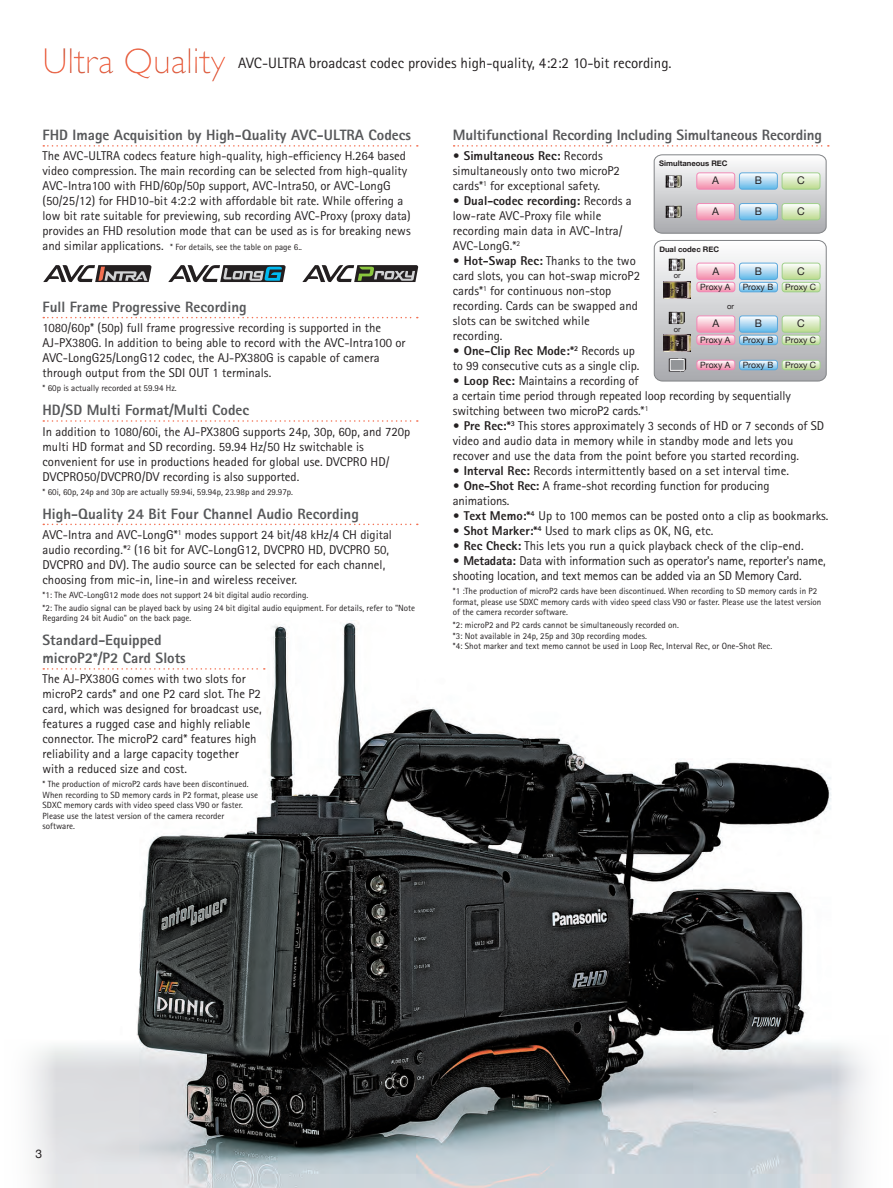
<style>
.page{position:relative;width:893px;height:1188px;background:#fff}
.page>*{position:absolute;margin:0;border:0;box-sizing:border-box;transform-origin:0 0}
.t1{font:300 36px "Gill Sans";color:#f36f51}
.t2{font:800 15px/18px "Rotis Sans Serif Std";color:#57585a}
.t3{font:15px "Rotis Sans Serif Std";color:#231f20}
.t4{font:12.75px/15px "Rotis Sans Serif Std";color:#231f20}
.t5{font:12px "Helvetica Neue";color:#231f20}
.t6{font:10.5px "Helvetica Neue";color:#231f20}
.t7{font:9px/10.5px "Rotis Sans Serif Std";color:#231f20}
.t8{font:8.7px "Helvetica Neue";color:#231f20}
.t9{font:700 7.65px "Helvetica Neue";color:#231f20}
.t10{font:7.65px "Helvetica Neue";color:#231f20}
.s1{font-size:12.75px}
.s2{font-weight:800}
</style>
<div class="page">
<img style="left:30px;top:622px;width:836px;height:566px">
<svg style="left:43px;top:145px;width:375px;height:2px"></svg>
<svg style="left:43px;top:317px;width:375px;height:1px"></svg>
<svg style="left:43px;top:420px;width:375px;height:2px"></svg>
<svg style="left:43px;top:524px;width:375px;height:1px"></svg>
<svg style="left:43px;top:668px;width:222px;height:2px"></svg>
<svg style="left:454px;top:145px;width:375px;height:2px"></svg>
<svg style="left:654px;top:154px;width:173px;height:80px"></svg>
<div style="left:782px;top:203px;width:38px;height:17px;border:1px solid #9fd08a;border-radius:3px"></div>
<img style="left:665px;top:175px;width:17px;height:13px">
<img style="left:665px;top:206px;width:17px;height:12px">
<svg style="left:654px;top:240px;width:172px;height:141px"></svg>
<div style="left:670px;top:360px;width:14px;height:10px;background:#939598"></div>
<div style="left:670px;top:359px;width:14px;height:12px;border:1px solid #fff"></div>
<svg style="left:43px;top:265px;width:108px;height:17px"></svg>
<svg style="left:168px;top:265px;width:118px;height:17px"></svg>
<svg style="left:302px;top:265px;width:116px;height:17px"></svg>
<h1 class="t1" style="left:43px;top:33px;width:185px">Ultra Quality</h1>
<p class="t3" style="left:238px;top:54px;width:435px">AVC-ULTRA broadcast codec provides high-quality, 4:2:2 10-bit recording.</p>
<p class="t2" style="left:43px;top:126px;width:370px">FHD Image Acquisition by High-Quality AVC-ULTRA Codecs</p>
<p class="t4" style="left:43px;top:148px;width:370px">The AVC-ULTRA codecs feature high-quality, high-efficiency H.264 based video compression. The main recording can be selected from high-quality AVC-Intra100 with FHD/60p/50p support, AVC-Intra50, or AVC-LongG (50/25/12) for FHD10-bit 4:2:2 with affordable bit rate. While offering a low bit rate suitable for previewing, sub recording AVC-Proxy (proxy data) provides an FHD resolution mode that can be used as is for breaking news</p>
<p class="t7" style="left:43px;top:242px;width:261px"><span class="s1">and similar applications.</span> * For details, see the table on page 6..</p>
<p class="t2" style="left:43px;top:297px;width:206px">Full Frame Progressive Recording</p>
<p class="t4" style="left:43px;top:320px;width:365px">1080/60p* (50p) full frame progressive recording is supported in the AJ-PX380G. In addition to being able to record with the AVC-Intra100 or AVC-LongG25/LongG12 codec, the AJ-PX380G is capable of camera through output from the SDI OUT 1 terminals.</p>
<p class="t7" style="left:43px;top:383px;width:136px">* 60p is actually recorded at 59.94 Hz.</p>
<p class="t2" style="left:43px;top:401px;width:208px">HD/SD Multi Format/Multi Codec</p>
<p class="t4" style="left:43px;top:424px;width:369px">In addition to 1080/60i, the AJ-PX380G supports 24p, 30p, 60p, and 720p multi HD format and SD recording. 59.94 Hz/50 Hz switchable is convenient for use in productions headed for global use. DVCPRO HD/ DVCPRO50/DVCPRO/DV recording is also supported.</p>
<p class="t7" style="left:43px;top:486px;width:252px">* 60i, 60p, 24p and 30p are actually 59.94i, 59.94p, 23.98p and 29.97p.</p>
<p class="t2" style="left:43px;top:504px;width:318px">High-Quality 24 Bit Four Channel Audio Recording</p>
<p class="t4" style="left:43px;top:527px;width:351px">AVC-Intra and AVC-LongG*<sup>1</sup> modes support 24 bit/48 kHz/4 CH digital audio recording.*<sup>2</sup> (16 bit for AVC-LongG12, DVCPRO HD, DVCPRO 50, DVCPRO and DV). The audio source can be selected for each channel, choosing from mic-in, line-in and wireless receiver.</p>
<p class="t7" style="left:43px;top:589px;width:374px;line-height:12.6px">*1: The AVC-LongG12 mode does not support 24 bit digital audio recording.<br>*2: The audio signal can be played back by using 24 bit digital audio equipment. For details, refer to "Note</p>
<p class="t7" style="left:43px;top:613px;width:150px">Regarding 24 bit Audio" on the back page.</p>
<p class="t2" style="left:43px;top:631px;width:145px">Standard-Equipped microP2*/P2 Card Slots</p>
<p class="t4" style="left:43px;top:672px;width:221px">The AJ-PX380G comes with two slots for microP2 cards* and one P2 card slot. The P2 card, which was designed for broadcast use, features a rugged case and highly reliable connector. The microP2 card* features high reliability and a large capacity together with a reduced size and cost.</p>
<p class="t7" style="left:43px;top:779px;width:217px">* The production of microP2 cards have been discontinued.<br>When recording to SD memory cards in P2 format, please use SDXC memory cards with video speed class V90 or faster.<br>Please use the latest version of the camera recorder software.</p>
<p class="t2" style="left:453px;top:126px;width:371px">Multifunctional Recording Including Simultaneous Recording</p>
<p class="t4" style="left:453px;top:148px;width:169px"><span class="s2">• Simultaneous Rec:</span> Records simultaneously onto two microP2 cards*<sup>1</sup> for exceptional safety.</p>
<p class="t4" style="left:453px;top:193px;width:180px"><span class="s2">• Dual-codec recording:</span> Records a low-rate AVC-Proxy file while recording main data in AVC-Intra/<br>AVC-LongG.*<sup>2</sup></p>
<p class="t4" style="left:453px;top:253px;width:189px"><span class="s2">• Hot-Swap Rec:</span> Thanks to the two card slots, you can hot-swap microP2 cards*<sup>1</sup> for continuous non-stop recording. Cards can be swapped and slots can be switched while recording.</p>
<p class="t4" style="left:453px;top:343px;width:188px"><span class="s2">• One-Clip Rec Mode:*</span><sup>2</sup> Records up to 99 consecutive cuts as a single clip.</p>
<p class="t4" style="left:453px;top:373px;width:340px"><span class="s2">• Loop Rec:</span> Maintains a recording of<br>a certain time period through repeated loop recording by sequentially switching between two microP2 cards.*<sup>1</sup></p>
<p class="t4" style="left:453px;top:418px;width:373px"><span class="s2">• Pre Rec:*</span><sup>3</sup> This stores approximately 3 seconds of HD or 7 seconds of SD video and audio data in memory while in standby mode and lets you recover and use the data from the point before you started recording.</p>
<p class="t4" style="left:453px;top:463px;width:338px"><span class="s2">• Interval Rec:</span> Records intermittently based on a set interval time.</p>
<p class="t4" style="left:453px;top:478px;width:318px"><span class="s2">• One-Shot Rec:</span> A frame-shot recording function for producing animations.</p>
<p class="t4" style="left:453px;top:508px;width:377px"><span class="s2">• Text Memo:*</span><sup>4</sup> Up to 100 memos can be posted onto a clip as bookmarks.</p>
<p class="t4" style="left:453px;top:523px;width:262px"><span class="s2">• Shot Marker:*</span><sup>4</sup> Used to mark clips as OK, NG, etc.</p>
<p class="t4" style="left:453px;top:538px;width:352px"><span class="s2">• Rec Check:</span> This lets you run a quick playback check of the clip-end.</p>
<p class="t4" style="left:453px;top:553px;width:374px"><span class="s2">• Metadata:</span> Data with information such as operator's name, reporter's name, shooting location, and text memos can be added via an SD Memory Card.</p>
<p class="t7" style="left:453px;top:586px;width:370px">*1 :The production of microP2 cards have been discontinued. When recording to SD memory cards in P2 format, please use SDXC memory cards with video speed class V90 or faster. Please use the latest version of the camera recorder software.</p>
<p class="t7" style="left:453px;top:620px;width:321px">*2: microP2 and P2 cards cannot be simultaneously recorded on.<br>*3: Not available in 24p, 25p and 30p recording modes.<br>*4: Shot marker and text memo cannot be used in Loop Rec, Interval Rec, or One-Shot Rec.</p>
<p class="t9" style="left:659px;top:157px;width:70px">Simultaneous REC</p>
<p class="t6" style="left:712px;top:173px;width:8px">A</p>
<p class="t6" style="left:755px;top:173px;width:9px">B</p>
<p class="t6" style="left:797px;top:173px;width:9px">C</p>
<p class="t6" style="left:712px;top:204px;width:8px">A</p>
<p class="t6" style="left:755px;top:204px;width:9px">B</p>
<p class="t6" style="left:797px;top:204px;width:9px">C</p>
<p class="t9" style="left:478px;top:243px;width:70px">Simultaneous REC</p>
<p class="t9" style="left:659px;top:243px;width:61px">Dual codec REC</p>
<p class="t6" style="left:531px;top:259px;width:8px">A</p>
<p class="t6" style="left:573px;top:259px;width:9px">B</p>
<p class="t6" style="left:616px;top:259px;width:9px">C</p>
<p class="t6" style="left:531px;top:289px;width:8px">A</p>
<p class="t6" style="left:573px;top:289px;width:9px">B</p>
<p class="t6" style="left:712px;top:263px;width:8px">A</p>
<p class="t6" style="left:755px;top:263px;width:9px">B</p>
<p class="t6" style="left:797px;top:263px;width:9px">C</p>
<p class="t8" style="left:700px;top:280px;width:32px">Proxy A</p>
<p class="t8" style="left:743px;top:280px;width:32px">Proxy B</p>
<p class="t8" style="left:785px;top:280px;width:32px">Proxy C</p>
<p class="t6" style="left:712px;top:316px;width:8px">A</p>
<p class="t6" style="left:755px;top:316px;width:9px">B</p>
<p class="t6" style="left:797px;top:316px;width:9px">C</p>
<p class="t8" style="left:700px;top:333px;width:32px">Proxy A</p>
<p class="t8" style="left:743px;top:333px;width:32px">Proxy B</p>
<p class="t8" style="left:785px;top:333px;width:32px">Proxy C</p>
<p class="t8" style="left:700px;top:358px;width:32px">Proxy A</p>
<p class="t8" style="left:743px;top:358px;width:32px">Proxy B</p>
<p class="t8" style="left:785px;top:358px;width:32px">Proxy C</p>
<p class="t10" style="left:674px;top:270px;width:8px">or</p>
<p class="t10" style="left:727px;top:301px;width:8px">or</p>
<p class="t10" style="left:674px;top:323px;width:8px">or</p>
<p class="t5" style="left:35px;top:1145px;width:8px">3</p>
</div>
